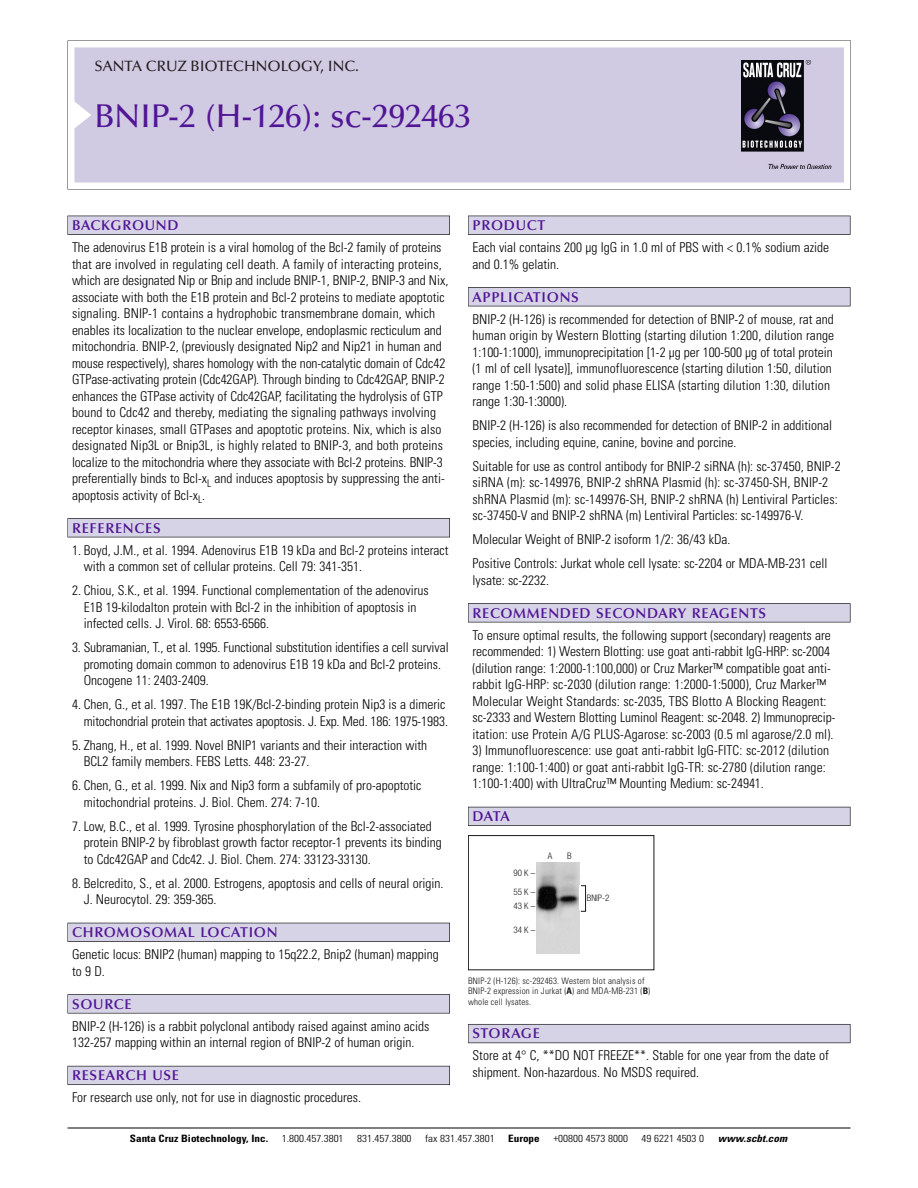
<style>
.page{position:relative;width:918px;height:1188px;background:#fff}
.page>*{position:absolute;margin:0;border:0;box-sizing:border-box;transform-origin:0 0}
.t1{font:500 33px "Optima";color:#511695}
.t2{font:500 15px "Optima";color:#231f20}
.t3{font:600 14.25px "Optima";letter-spacing:.05em;color:#511695}
.t4{font:300 condensed 13.5px/16.5px "Univers";color:#000}
.t5{font:300 condensed 10.2px "Univers";color:#000;scale:1.1 1}
.t6{font:700 condensed 10.2px "Univers";color:#000;scale:1.1 1}
.t7{font:italic 700 condensed 10.2px "Univers";letter-spacing:.005em;color:#000;scale:1.1 1}
.t8{font:9px/10.5px "Univers Condensed Light+BRWRUG";letter-spacing:.015em;color:#191919}
.t9{font:9px/19.2px "Helvetica Neue Light Cond+DMJNGE";color:#191919}
.s1{font-family:"Univers Condensed Bold+JFEXUT"}
</style>
<div class="page">
<svg style="left:68px;top:40px;width:783px;height:149px"></svg>
<div style="left:74px;top:47px;width:770px;height:135px;background:#d1cae3"></div>
<img style="left:741px;top:60px;width:90px;height:108px">
<div style="left:68px;top:216px;width:382px;height:19px;background:#525155"></div>
<div style="left:68px;top:216px;width:381px;height:18px;background:#d7d3e7"></div>
<div style="left:68px;top:518px;width:382px;height:19px;background:#525155"></div>
<div style="left:68px;top:519px;width:381px;height:18px;background:#d7d3e7"></div>
<div style="left:68px;top:923px;width:382px;height:19px;background:#525158"></div>
<div style="left:68px;top:923px;width:381px;height:18px;background:#d7d3e7"></div>
<div style="left:68px;top:994px;width:382px;height:19px;background:#575759"></div>
<div style="left:68px;top:995px;width:381px;height:18px;background:#d7d3e7"></div>
<div style="left:68px;top:1066px;width:382px;height:19px;background:#5b5a62"></div>
<div style="left:68px;top:1066px;width:381px;height:18px;background:#d7d3e7"></div>
<div style="left:468px;top:216px;width:382px;height:19px;background:#525155"></div>
<div style="left:468px;top:216px;width:382px;height:18px;background:#d7d3e7"></div>
<div style="left:468px;top:287px;width:382px;height:19px;background:#525155"></div>
<div style="left:468px;top:288px;width:382px;height:18px;background:#d7d3e7"></div>
<div style="left:468px;top:603px;width:382px;height:19px;background:#545357"></div>
<div style="left:468px;top:604px;width:382px;height:18px;background:#d7d3e7"></div>
<div style="left:468px;top:807px;width:382px;height:19px;background:#54535a"></div>
<div style="left:468px;top:807px;width:382px;height:18px;background:#d7d3e7"></div>
<div style="left:468px;top:1024px;width:382px;height:19px;background:#5b5961"></div>
<div style="left:468px;top:1025px;width:382px;height:18px;background:#d7d3e7"></div>
<hr style="left:68px;top:1128px;width:782px;height:1px;background:#000">
<div style="left:468px;top:835px;width:186px;height:135px;border:1px solid #191919"></div>
<img style="left:536px;top:862px;width:43px;height:92px">
<div style="left:581px;top:886px;width:5px;height:25px;border:1px solid #191919"></div>
<p class="t2" style="left:94px;top:61px;width:266px">SANTA CRUZ BIOTECHNOLOGY, INC.</p>
<h1 class="t1" style="left:94px;top:103px;width:378px">BNIP-2 (H-126): sc-292463</h1>
<p class="t3" style="left:72px;top:219px;width:108px">BACKGROUND</p>
<p class="t4" style="left:72px;top:240px;width:378px">The adenovirus E1B protein is a viral homolog of the Bcl-2 family of proteins that are involved in regulating cell death. A family of interacting proteins, which are designated Nip or Bnip and include BNIP-1, BNIP-2, BNIP-3 and Nix, associate with both the E1B protein and Bcl-2 proteins to mediate apoptotic signaling. BNIP-1 contains a hydrophobic transmembrane domain, which enables its localization to the nuclear envelope, endoplasmic recticulum and mitochondria. BNIP-2, (previously designated Nip2 and Nip21 in human and mouse respectively), shares homology with the non-catalytic domain of Cdc42<br>GTPase-activating protein (Cdc42GAP). Through binding to Cdc42GAP, BNIP-2 enhances the GTPase activity of Cdc42GAP, facilitating the hydrolysis of GTP bound to Cdc42 and thereby, mediating the signaling pathways involving receptor kinases, small GTPases and apoptotic proteins. Nix, which is also designated Nip3L or Bnip3L, is highly related to BNIP-3, and both proteins localize to the mitochondria where they associate with Bcl-2 proteins. BNIP-3 preferentially binds to Bcl-x<sub>L</sub> and induces apoptosis by suppressing the anti&shy;apoptosis activity of Bcl-x<sub>L</sub>.</p>
<p class="t3" style="left:72px;top:522px;width:90px">REFERENCES</p>
<p class="t4" style="left:84px;top:543px;width:366px;text-indent:-12px">1. Boyd, J.M., et al. 1994. Adenovirus E1B 19 kDa and Bcl-2 proteins interact with a common set of cellular proteins. Cell 79: 341-351.</p>
<p class="t4" style="left:84px;top:583px;width:347px;text-indent:-12px">2. Chiou, S.K., et al. 1994. Functional complementation of the adenovirus<br>E1B 19-kilodalton protein with Bcl-2 in the inhibition of apoptosis in infected cells. J. Virol. 68: 6553-6566.</p>
<p class="t4" style="left:84px;top:640px;width:367px;text-indent:-12px">3. Subramanian, T., et al. 1995. Functional substitution identifies a cell survival promoting domain common to adenovirus E1B 19 kDa and Bcl-2 proteins.<br>Oncogene 11: 2403-2409.</p>
<p class="t4" style="left:72px;top:697px;width:378px;text-align:right">4. Chen, G., et al. 1997. The E1B 19K/Bcl-2-binding protein Nip3 is a dimeric mitochondrial protein that activates apoptosis. J. Exp. Med. 186: 1975-1983.</p>
<p class="t4" style="left:84px;top:738px;width:345px;text-indent:-12px">5. Zhang, H., et al. 1999. Novel BNIP1 variants and their interaction with<br>BCL2 family members. FEBS Letts. 448: 23-27.</p>
<p class="t4" style="left:84px;top:778px;width:339px;text-indent:-12px">6. Chen, G., et al. 1999. Nix and Nip3 form a subfamily of pro-apoptotic mitochondrial proteins. J. Biol. Chem. 274: 7-10.</p>
<p class="t4" style="left:84px;top:819px;width:360px;text-indent:-12px">7. Low, B.C., et al. 1999. Tyrosine phosphorylation of the Bcl-2-associated protein BNIP-2 by fibroblast growth factor receptor-1 prevents its binding to Cdc42GAP and Cdc42. J. Biol. Chem. 274: 33123-33130.</p>
<p class="t4" style="left:84px;top:876px;width:361px;text-indent:-12px">8. Belcredito, S., et al. 2000. Estrogens, apoptosis and cells of neural origin.<br>J. Neurocytol. 29: 359-365.</p>
<p class="t3" style="left:72px;top:927px;width:207px">CHROMOSOMAL LOCATION</p>
<p class="t4" style="left:72px;top:947px;width:368px">Genetic locus: BNIP2 (human) mapping to 15q22.2, Bnip2 (human) mapping to 9 D.</p>
<p class="t3" style="left:72px;top:998px;width:61px">SOURCE</p>
<p class="t4" style="left:72px;top:1019px;width:359px">BNIP-2 (H-126) is a rabbit polyclonal antibody raised against amino acids<br>132-257 mapping within an internal region of BNIP-2 of human origin.</p>
<p class="t3" style="left:72px;top:1070px;width:109px">RESEARCH USE</p>
<p class="t4" style="left:72px;top:1090px;width:290px">For research use only, not for use in diagnostic procedures.</p>
<p class="t3" style="left:473px;top:219px;width:74px">PRODUCT</p>
<p class="t4" style="left:473px;top:240px;width:358px">Each vial contains 200 µg IgG in 1.0 ml of PBS with &lt; 0.1% sodium azide and 0.1% gelatin.</p>
<p class="t3" style="left:473px;top:291px;width:108px">APPLICATIONS</p>
<p class="t4" style="left:473px;top:312px;width:363px">BNIP-2 (H-126) is recommended for detection of BNIP-2 of mouse, rat and human origin by Western Blotting (starting dilution 1:200, dilution range 1:100-1:1000), immunoprecipitation [1-2 µg per 100-500 µg of total protein (1 ml of cell lysate)], immunofluorescence (starting dilution 1:50, dilution range 1:50-1:500) and solid phase ELISA (starting dilution 1:30, dilution range 1:30-1:3000).</p>
<p class="t4" style="left:473px;top:418px;width:361px">BNIP-2 (H-126) is also recommended for detection of BNIP-2 in additional species, including equine, canine, bovine and porcine.</p>
<p class="t4" style="left:473px;top:459px;width:370px">Suitable for use as control antibody for BNIP-2 siRNA (h): sc-37450, BNIP-2 siRNA (m): sc-149976, BNIP-2 shRNA Plasmid (h): sc-37450-SH, BNIP-2 shRNA Plasmid (m): sc-149976-SH, BNIP-2 shRNA (h) Lentiviral Particles: sc-37450-V and BNIP-2 shRNA (m) Lentiviral Particles: sc-149976-V.</p>
<p class="t4" style="left:473px;top:529px;width:356px;line-height:24px">Molecular Weight of BNIP-2 isoform 1/2: 36/43 kDa.<br>Positive Controls: Jurkat whole cell lysate: sc-2204 or MDA-MB-231 cell</p>
<p class="t4" style="left:473px;top:573px;width:78px">lysate: sc-2232.</p>
<p class="t3" style="left:473px;top:607px;width:295px">RECOMMENDED SECONDARY REAGENTS</p>
<p class="t4" style="left:473px;top:628px;width:364px">To ensure optimal results, the following support (secondary) reagents are recommended: 1) Western Blotting: use goat anti-rabbit IgG-HRP: sc-2004 (dilution range: 1:2000-1:100,000) or Cruz Marker™ compatible goat anti&shy;rabbit IgG-HRP: sc-2030 (dilution range: 1:2000-1:5000), Cruz Marker™ Molecular Weight Standards: sc-2035, TBS Blotto A Blocking Reagent: sc-2333 and Western Blotting Luminol Reagent: sc-2048. 2) Immunoprecip&shy;itation: use Protein A/G PLUS-Agarose: sc-2003 (0.5 ml agarose/2.0 ml).</p>
<p class="t4" style="left:473px;top:743px;width:358px">3) Immunofluorescence: use goat anti-rabbit IgG-FITC: sc-2012 (dilution range: 1:100-1:400) or goat anti-rabbit IgG-TR: sc-2780 (dilution range:<br>1:100-1:400) with UltraCruz™ Mounting Medium: sc-24941.</p>
<p class="t3" style="left:473px;top:811px;width:39px">DATA</p>
<p class="t9" style="left:513px;top:864px;width:23px">90K–<br>55K–</p>
<p class="t9" style="left:513px;top:897px;width:23px">43K–</p>
<p class="t9" style="left:513px;top:921px;width:23px">34K–</p>
<p class="t9" style="left:548px;top:847px;width:6px">A</p>
<p class="t9" style="left:567px;top:847px;width:6px">B</p>
<p class="t9" style="left:587px;top:889px;width:24px">BNIP-2</p>
<p class="t8" style="left:468px;top:976px;width:184px">BNIP-2 (H-126): sc-292463. Western blot analysis of<br>BNIP-2 expression in Jurkat (<span class="s1">A</span>) and MDA-MB-231 (<span class="s1">B</span>) whole cell lysates.</p>
<p class="t3" style="left:473px;top:1028px;width:69px">STORAGE</p>
<p class="t4" style="left:473px;top:1049px;width:358px">Store at 4° C, **DO NOT FREEZE**. Stable for one year from the date of shipment. Non-hazardous. No MSDS required.</p>
<p class="t6" style="left:130px;top:1135px;width:127px">Santa Cruz Biotechnology, Inc.</p>
<p class="t5" style="left:282px;top:1135px;width:58px">1.800.457.3801</p>
<p class="t5" style="left:357px;top:1135px;width:51px">831.457.3800</p>
<p class="t5" style="left:425px;top:1135px;width:65px">fax 831.457.3801</p>
<p class="t6" style="left:508px;top:1135px;width:30px">Europe</p>
<p class="t5" style="left:553px;top:1135px;width:69px">+00800 4573 8000</p>
<p class="t5" style="left:642px;top:1135px;width:58px">49 6221 4503 0</p>
<p class="t7" style="left:718px;top:1135px;width:64px">www.scbt.com</p>
</div>
